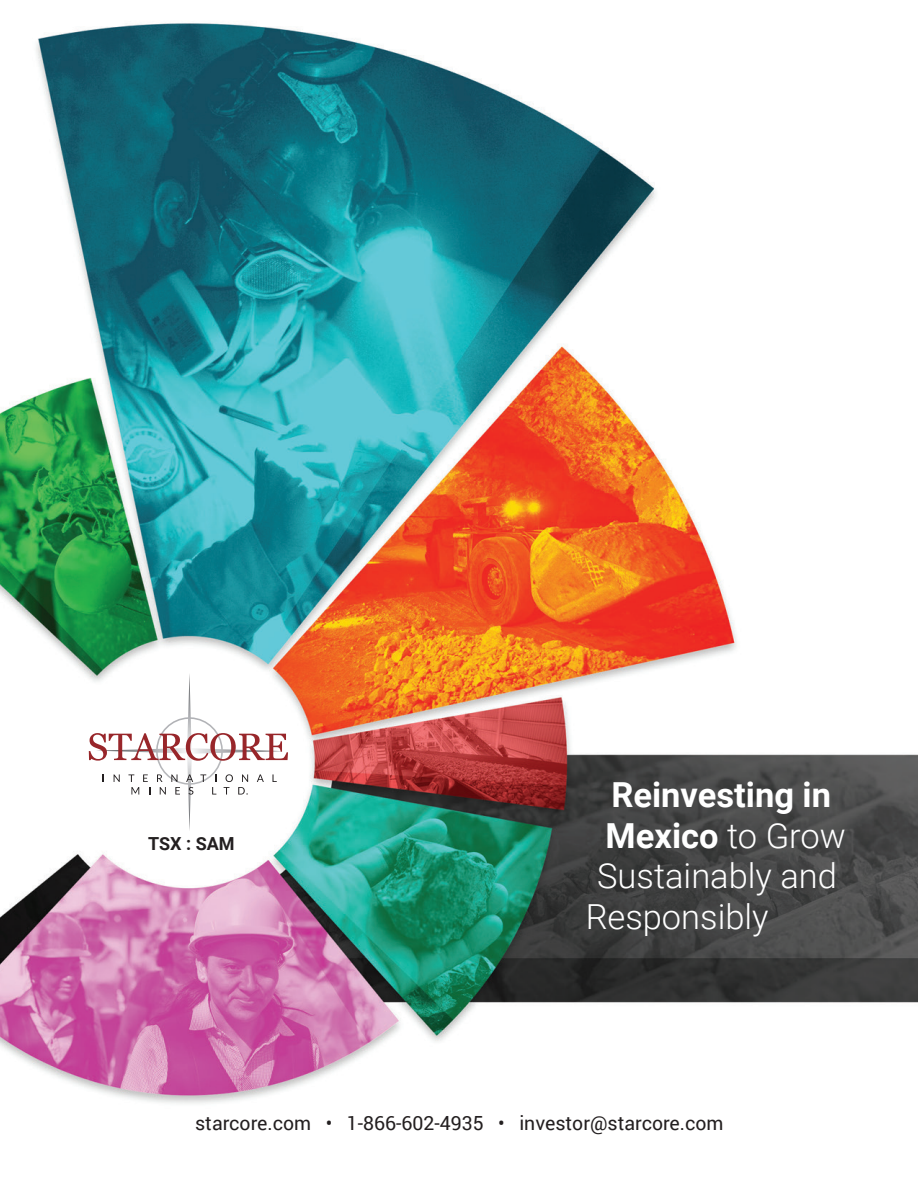
<style>
.page{position:relative;width:918px;height:1188px;background:#fff}
.page>*{position:absolute;margin:0;border:0;box-sizing:border-box;transform-origin:0 0}
.t1{font:700 34.5px "Roboto";color:#fff}
.t2{font:300 34.5px "Roboto";color:#fff}
.t3{font:19.5px "Roboto";color:#231f20}
.t4{font:700 18px "Roboto";color:#231f20}
.s1{font-weight:300}
</style>
<div class="page">
<img style="left:0;top:23px;width:918px;height:1081px">
<svg style="left:89px;top:673px;width:199px;height:158px"></svg>
<p class="t4" style="left:148px;top:831px;width:88px">TSX : SAM</p>
<h1 class="t1" style="left:612px;top:771px;width:221px">Reinvesting in</h1>
<h1 class="t1" style="left:606px;top:811px;width:242px">Mexico <span class="s1">to Grow</span></h1>
<h1 class="t2" style="left:597px;top:852px;width:241px">Sustainably and</h1>
<h1 class="t2" style="left:586px;top:892px;width:184px">Responsibly</h1>
<p class="t3" style="left:195px;top:1109px;width:530px">starcore.com • 1-866-602-4935 • investor@starcore.com</p>
</div>
